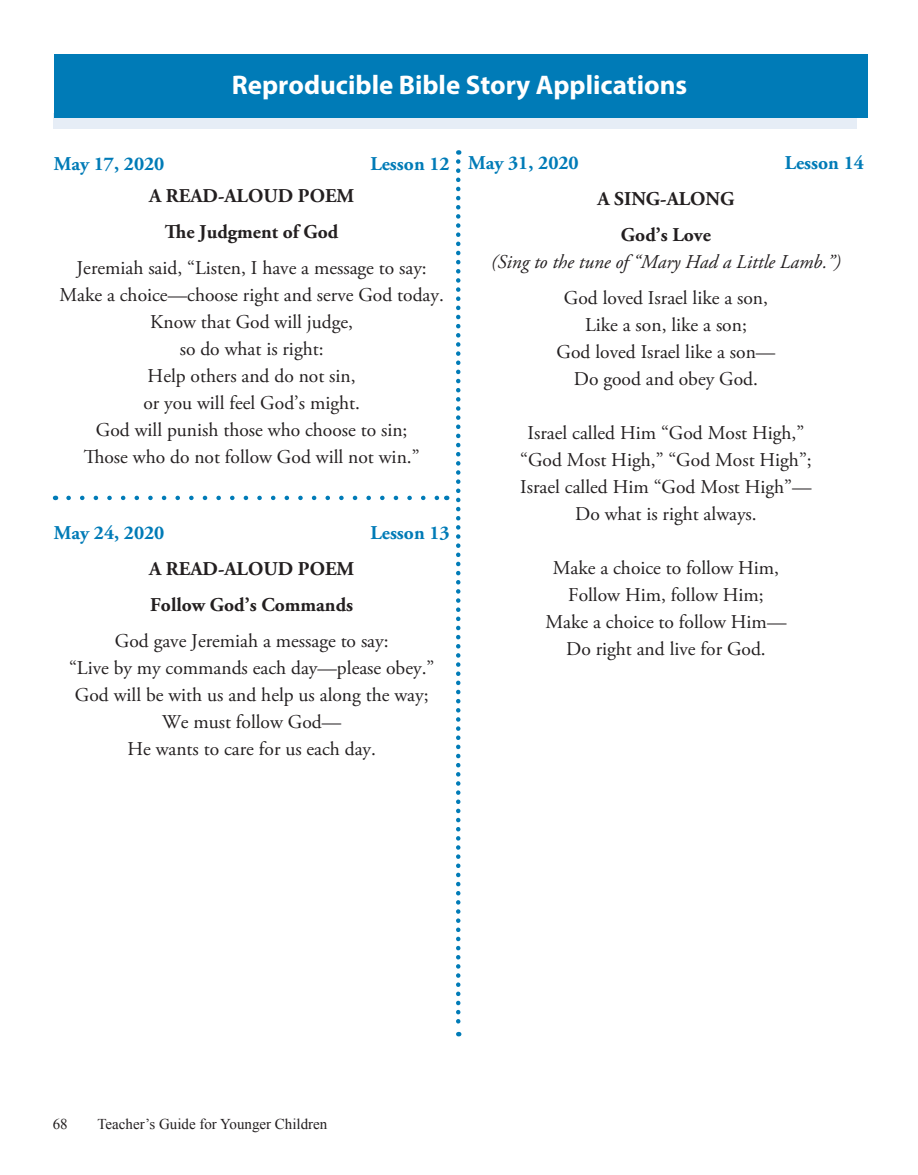
<style>
.page{position:relative;width:918px;height:1175px;background:#fff}
.page>*{position:absolute;margin:0;border:0;box-sizing:border-box;transform-origin:0 0}
.t1{font:700 27px "Myriad Pro";color:#fff}
.t2{font:19.5px/27px "Adobe Garamond Pro";color:#231f20;text-align:center}
.t3{font:700 19.5px/36px "Adobe Garamond Pro";color:#231f20;text-align:center}
.t4{font:700 19.5px "Adobe Garamond Pro";color:#007bb7}
.t5{font:italic 19.5px "Adobe Garamond Pro";color:#231f20}
.t6{font:15px "Times New Roman";color:#231f20}
</style>
<div class="page">
<div style="left:54px;top:114px;width:803px;height:15px;background:#e6edf6"></div>
<div style="left:54px;top:55px;width:813px;height:63px;background:#007bb7"></div>
<svg style="left:69px;top:495px;width:370px;height:5px"></svg>
<svg style="left:456px;top:161px;width:4px;height:875px"></svg>
<h1 class="t1" style="left:232px;top:67px;width:457px">Reproducible Bible Story Applications</h1>
<p class="t4" style="left:54px;top:152px;width:112px">May 17, 2020</p>
<p class="t4" style="left:370px;top:152px;width:81px">Lesson 12</p>
<p class="t3" style="left:149px;top:178px;width:207px">A READ-ALOUD POEM<br>The Judgment of God</p>
<p class="t2" style="left:59px;top:255px;width:386px">Jeremiah said, “Listen, I have a message to say:<br>Make a choice—choose right and serve God today.<br>Know that God will judge,<br>so do what is right:<br>Help others and do not sin,<br>or you will feel God’s might.<br>God will punish those who choose to sin;<br>Those who do not follow God will not win.”</p>
<p class="t4" style="left:54px;top:521px;width:112px">May 24, 2020</p>
<p class="t4" style="left:370px;top:521px;width:81px">Lesson 13</p>
<p class="t3" style="left:149px;top:551px;width:207px;text-align:left">A READ-ALOUD POEM<br>Follow God’s Commands</p>
<p class="t2" style="left:69px;top:628px;width:367px">God gave Jeremiah a message to say:<br>“Live by my commands each day—please obey.” God will be with us and help us along the way; We must follow God—<br>He wants to care for us each day.</p>
<p class="t4" style="left:468px;top:151px;width:112px">May 31, 2020</p>
<p class="t4" style="left:785px;top:151px;width:81px">Lesson 14</p>
<p class="t3" style="left:597px;top:181px;width:139px">A SING-ALONG<br>God’s Love</p>
<p class="t5" style="left:491px;top:250px;width:351px">(Sing to the tune of “Mary Had a Little Lamb.”)</p>
<p class="t2" style="left:557px;top:285px;width:220px">God loved Israel like a son,<br>Like a son, like a son;<br>God loved Israel like a son—<br>Do good and obey God.</p>
<p class="t2" style="left:520px;top:420px;width:293px">Israel called Him “God Most High,” “God Most High,” “God Most High”;<br>Israel called Him “God Most High”—<br>Do what is right always.</p>
<p class="t2" style="left:545px;top:555px;width:243px">Make a choice to follow Him,<br>Follow Him, follow Him;<br>Make a choice to f ollow Him—<br>Do right and live for God.</p>
<p class="t6" style="left:53px;top:1113px;width:16px">68</p>
<p class="t6" style="left:98px;top:1113px;width:231px">Teacher’s Guide for Younger Children</p>
</div>
